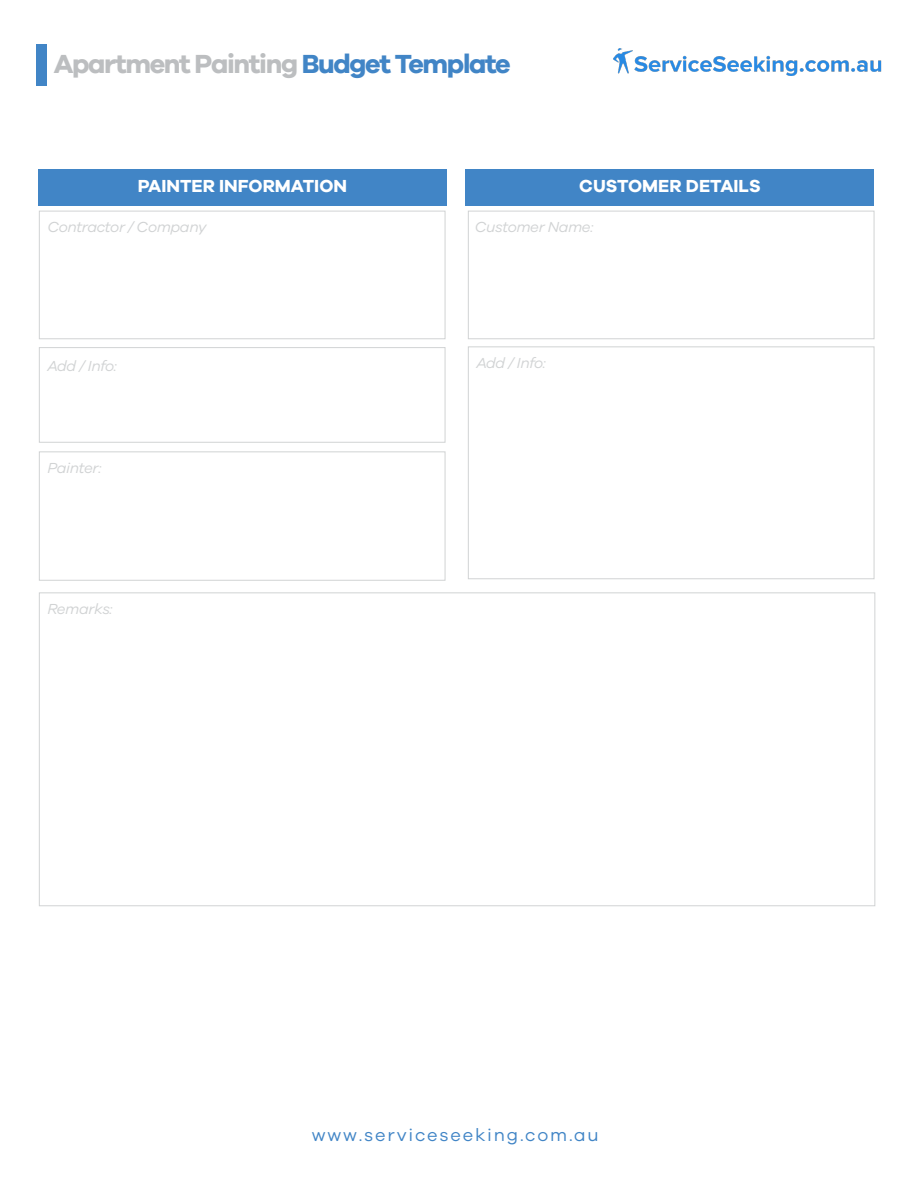
<style>
.page{position:relative;width:918px;height:1188px;background:#fff}
.page>*{position:absolute;margin:0;border:0;box-sizing:border-box;transform-origin:0 0}
.t1{font:700 27px "Galano Grotesque";letter-spacing:-.05em;color:#bcbec0}
.t2{font:700 18px "Galano Grotesque";color:#fff}
.t3{font:18px "Galano Grotesque";letter-spacing:.1em;color:#4185c6}
.t4{font:italic 15px "Galano Grotesque";letter-spacing:-.025em;color:#d1d3d4}
.s1{color:#4185c6}
</style>
<div class="page">
<div style="left:468px;top:211px;width:406px;height:128px;background:#fff;border:1px solid #d1d3d4"></div>
<img style="left:613px;top:49px;width:268px;height:26px">
<div style="left:37px;top:44px;width:10px;height:42px;background:#4185c6"></div>
<div style="left:39px;top:211px;width:406px;height:128px;background:#fff;border:1px solid #d1d3d4"></div>
<div style="left:38px;top:169px;width:409px;height:37px;background:#4185c6"></div>
<div style="left:39px;top:347px;width:406px;height:96px;background:#fff;border:1px solid #d1d3d4"></div>
<div style="left:39px;top:451px;width:406px;height:130px;background:#fff;border:1px solid #d1d3d4"></div>
<div style="left:466px;top:169px;width:408px;height:37px;background:#4185c6"></div>
<div style="left:39px;top:592px;width:836px;height:314px;background:#fff;border:1px solid #d1d3d4"></div>
<div style="left:468px;top:346px;width:406px;height:233px;background:#fff;border:1px solid #d1d3d4"></div>
<h1 class="t1" style="left:54px;top:47px;width:458px">Apartment Painting <span class="s1">Budget Template</span></h1>
<p class="t2" style="left:138px;top:175px;width:211px">PAINTER INFORMATION</p>
<p class="t4" style="left:47px;top:218px;width:161px">Contractor / Company</p>
<p class="t4" style="left:47px;top:357px;width:71px">Add / Info:</p>
<p class="t4" style="left:47px;top:459px;width:56px">Painter:</p>
<p class="t4" style="left:47px;top:600px;width:67px">Remarks:</p>
<p class="t2" style="left:579px;top:175px;width:183px">CUSTOMER DETAILS</p>
<p class="t4" style="left:475px;top:218px;width:120px">Customer Name:</p>
<p class="t4" style="left:476px;top:354px;width:71px">Add / Info:</p>
<p class="t3" style="left:312px;top:1124px;width:288px">www.serviceseeking.com.au</p>
</div>
